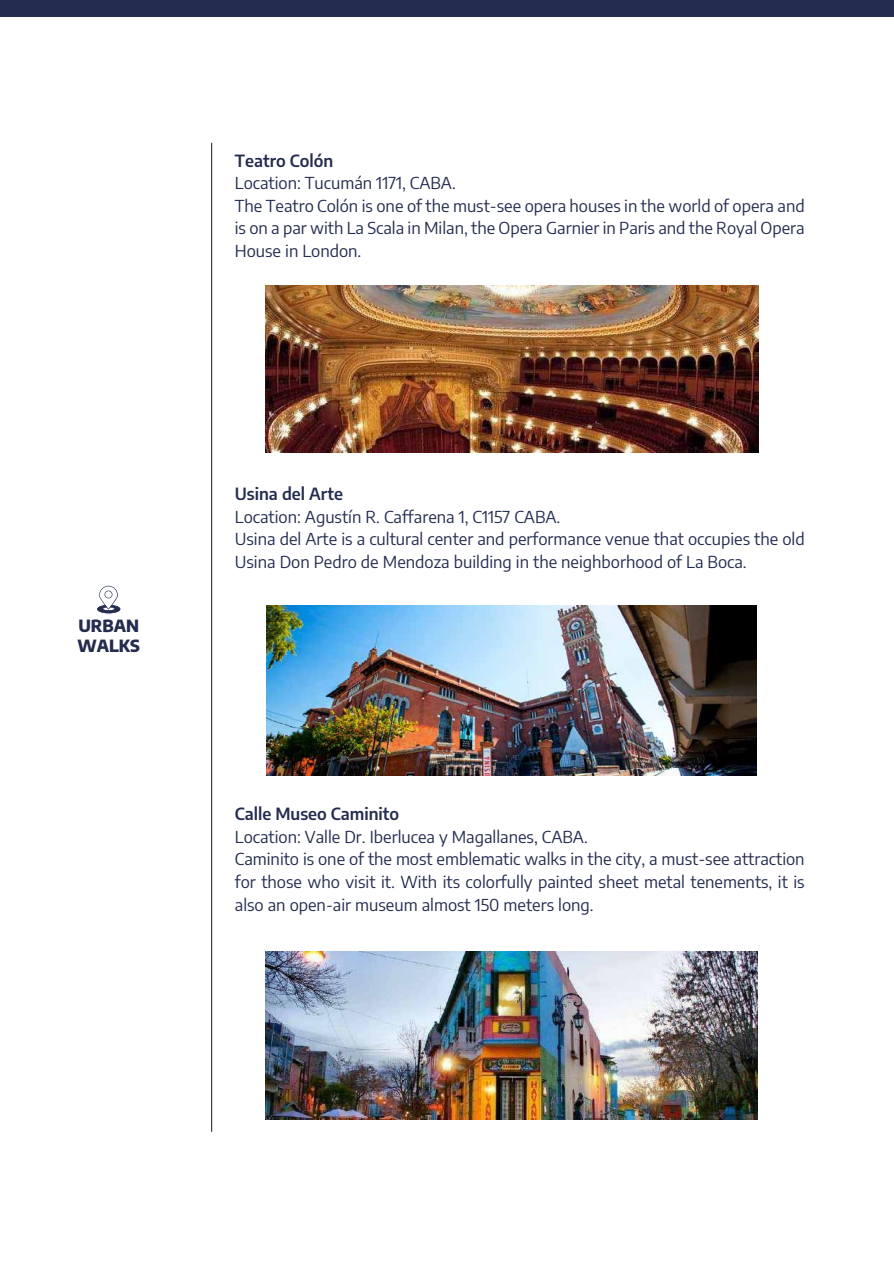
<style>
.page{position:relative;width:894px;height:1264px;background:#fff}
.page>*{position:absolute;margin:0;border:0;box-sizing:border-box;transform-origin:0 0}
.t1{font:16.5px/22.5px "Encode Sans";color:#242c4f}
.t2{font:600 16.5px "Encode Sans";color:#242c4f}
.t3{font:800 16.5px/19.8px "Encode Sans";color:#242c4f}
</style>
<div class="page">
<svg style="left:97px;top:585px;width:23px;height:28px"></svg>
<hr style="left:211px;top:143px;width:1px;height:988px;background:#242c4f">
<img style="left:265px;top:285px;width:492px;height:167px">
<div style="left:0;top:0;width:893px;height:16px;background:#242c4f"></div>
<img style="left:266px;top:605px;width:490px;height:170px">
<img style="left:265px;top:951px;width:492px;height:167px">
<p class="t3" style="left:77px;top:614px;width:64px">URBAN<br>WALKS</p>
<p class="t2" style="left:235px;top:148px;width:100px">Teatro Colón</p>
<p class="t1" style="left:235px;top:171px;width:571px">Location: Tucumán 1171, CABA.<br>The Teatro Colón is one of the must-see opera houses in the world of opera and is on a par with La Scala in Milan, the Opera Garnier in Paris and the Royal Opera House in London.</p>
<p class="t2" style="left:235px;top:482px;width:110px">Usina del Arte</p>
<p class="t1" style="left:235px;top:504px;width:571px">Location: Agustín R. Caffarena 1, C1157 CABA.<br>Usina del Arte is a cultural center and performance venue that occupies the old<br>Usina Don Pedro de Mendoza building in the neighborhood of La Boca.</p>
<p class="t2" style="left:235px;top:802px;width:166px">Calle Museo Caminito</p>
<p class="t1" style="left:235px;top:824px;width:571px">Location: Valle Dr. Iberlucea y Magallanes, CABA.<br>Caminito is one of the most emblematic walks in the city, a must-see attraction for those who visit it. With its colorfully painted sheet metal tenements, it is also an open-air museum almost 150 meters long.</p>
</div>
